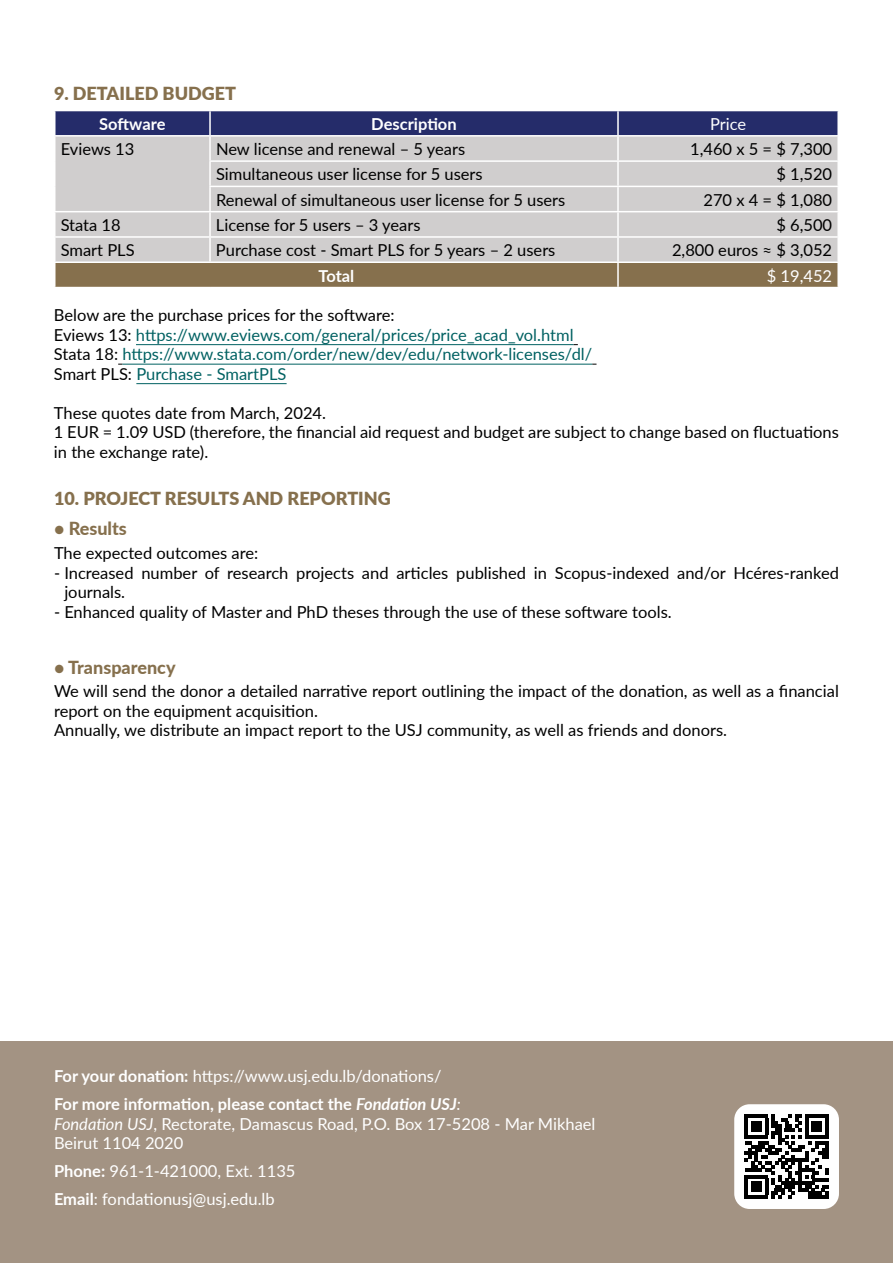
<style>
.page{position:relative;width:893px;height:1263px;background:#fff}
.page>*{position:absolute;margin:0;border:0;box-sizing:border-box;transform-origin:0 0}
.t1{font:900 18px "Lato";color:#86704d}
.t2{font:800 18px "Lato";color:#86704d}
.t3{font:16.5px/19.5px "Lato";color:#000}
.t4{font:16.5px/19.5px "Lato";color:#006162}
.t5{font:16.5px/19.5px "Lato";color:#fff}
.t6{font:700 16.5px/28px "Lato";color:#fff}
.s1{color:#000}
.s2{font-weight:400}
.s3{font-style:italic}
.s4{font-weight:400;font-style:italic}
.s5{font-weight:700}
</style>
<div class="page">
<div style="left:0;top:1042px;width:893px;height:221px;background:#a39383"></div>
<svg style="left:734px;top:1104px;width:105px;height:105px;background:#9e9d9d"></svg>
<hr style="left:745px;top:1195px;width:23px;height:3px;background:#000">
<div style="left:751px;top:1182px;width:10px;height:10px;background:#000"></div>
<hr style="left:136px;top:344px;width:438px;height:1px;background:#006162">
<hr style="left:122px;top:364px;width:470px;height:1px;background:#006162">
<hr style="left:136px;top:383px;width:151px;height:1px;background:#006162">
<div style="left:56px;top:111px;width:781px;height:24px;background:#252c6a"></div>
<div style="left:56px;top:137px;width:781px;height:124px;background:#d0cece"></div>
<div style="left:56px;top:263px;width:781px;height:24px;background:#86704d"></div>
<hr style="left:209px;top:111px;width:2px;height:24px;background:#fff">
<hr style="left:617px;top:111px;width:2px;height:24px;background:#fff">
<hr style="left:209px;top:137px;width:2px;height:23px;background:#fff">
<hr style="left:617px;top:137px;width:2px;height:23px;background:#fff">
<hr style="left:209px;top:160px;width:409px;height:2px;background:#fff">
<hr style="left:209px;top:162px;width:2px;height:24px;background:#fff">
<hr style="left:618px;top:160px;width:221px;height:2px;background:#fff">
<hr style="left:617px;top:162px;width:2px;height:24px;background:#fff">
<hr style="left:209px;top:186px;width:409px;height:1px;background:#fff">
<hr style="left:209px;top:187px;width:2px;height:24px;background:#fff">
<hr style="left:618px;top:186px;width:221px;height:1px;background:#fff">
<hr style="left:617px;top:187px;width:2px;height:24px;background:#fff">
<hr style="left:54px;top:211px;width:156px;height:1px;background:#fff">
<hr style="left:210px;top:211px;width:408px;height:1px;background:#fff">
<hr style="left:209px;top:212px;width:2px;height:24px;background:#fff">
<hr style="left:618px;top:211px;width:221px;height:1px;background:#fff">
<hr style="left:617px;top:212px;width:2px;height:24px;background:#fff">
<hr style="left:54px;top:236px;width:156px;height:2px;background:#fff">
<hr style="left:210px;top:236px;width:408px;height:2px;background:#fff">
<hr style="left:209px;top:238px;width:2px;height:23px;background:#fff">
<hr style="left:618px;top:236px;width:221px;height:2px;background:#fff">
<hr style="left:617px;top:238px;width:2px;height:23px;background:#fff">
<hr style="left:617px;top:263px;width:2px;height:24px;background:#fff">
<p class="t1" style="left:54px;top:79px;width:184px">9. DETAILED BUDGET</p>
<p class="t6" style="left:99px;top:109px;width:68px">Software</p>
<p class="t6" style="left:371px;top:109px;width:87px">Description</p>
<p class="t5" style="left:710px;top:113px;width:38px">Price</p>
<p class="t3" style="left:61px;top:139px;width:75px">Eviews 13</p>
<p class="t3" style="left:216px;top:139px;width:251px">New license and renewal – 5 years</p>
<p class="t3" style="left:690px;top:139px;width:144px">1,460 x 5 = $ 7,300</p>
<p class="t3" style="left:216px;top:164px;width:268px">Simultaneous user license for 5 users</p>
<p class="t3" style="left:776px;top:164px;width:57px">$ 1,520</p>
<p class="t3" style="left:216px;top:189px;width:351px">Renewal of simultaneous user license for 5 users</p>
<p class="t3" style="left:703px;top:189px;width:130px">270 x 4 = $ 1,080</p>
<p class="t3" style="left:61px;top:214px;width:62px">Stata 18</p>
<p class="t3" style="left:216px;top:214px;width:206px">License for 5 users – 3 years</p>
<p class="t3" style="left:776px;top:214px;width:57px">$ 6,500</p>
<p class="t3" style="left:61px;top:240px;width:75px">Smart PLS</p>
<p class="t3" style="left:216px;top:240px;width:341px">Purchase cost - Smart PLS for 5 years – 2 users</p>
<p class="t3" style="left:672px;top:240px;width:162px">2,800 euros ≈ $ 3,052</p>
<p class="t6" style="left:318px;top:261px;width:37px">Total</p>
<p class="t5" style="left:767px;top:265px;width:67px">$ 19,452</p>
<p class="t4" style="left:54px;top:305px;width:540px"><span class="s1">Below are the purchase prices for the software:<br>Eviews 13:</span> https://www.eviews.com/general/prices/price_acad_vol.html <span class="s1">Stata 18:</span> https://www.stata.com/order/new/dev/edu/network-licenses/dl/ <span class="s1">Smart PLS:</span> Purchase - SmartPLS</p>
<p class="t3" style="left:54px;top:402px;width:786px">These quotes date from March, 2024.<br>1 EUR = 1.09 USD (therefore, the financial aid request and budget are subject to change based on fluctuations in the exchange rate).</p>
<p class="t1" style="left:54px;top:485px;width:338px">10. PROJECT RESULTS AND REPORTING</p>
<p class="t2" style="left:54px;top:515px;width:74px">• Results</p>
<p class="t3" style="left:54px;top:543px;width:206px">The expected outcomes are:</p>
<p class="t3" style="left:64px;top:562px;width:776px;text-indent:-10px">- Increased number of research projects and articles published in Scopus-indexed and/or Hcéres-ranked journals.</p>
<p class="t3" style="left:54px;top:601px;width:619px">- Enhanced quality of Master and PhD theses through the use of these software tools.</p>
<p class="t2" style="left:54px;top:654px;width:123px">• Transparency</p>
<p class="t3" style="left:54px;top:681px;width:786px">We will send the donor a detailed narrative report outlining the impact of the donation, as well as a financial report on the equipment acquisition.<br>Annually, we distribute an impact report to the USJ community, as well as friends and donors.</p>
<p class="t6" style="left:54px;top:1061px;width:408px">For your donation: <span class="s2">https://www.usj.edu.lb/donations/<br></span>For more information, please contact the <span class="s3">Fondation USJ</span><span class="s4">:</span></p>
<p class="t5" style="left:54px;top:1113px;width:543px"><span class="s3">Fondation USJ</span>, Rectorate, Damascus Road, P.O. Box 17-5208 - Mar Mikhael<br>Beirut 1104 2020</p>
<p class="t5" style="left:54px;top:1156px;width:243px;line-height:28px"><span class="s5">Phone:</span> 961-1-421000, Ext. 1135<br><span class="s5">Email</span>: fondationusj@usj.edu.lb</p>
</div>
